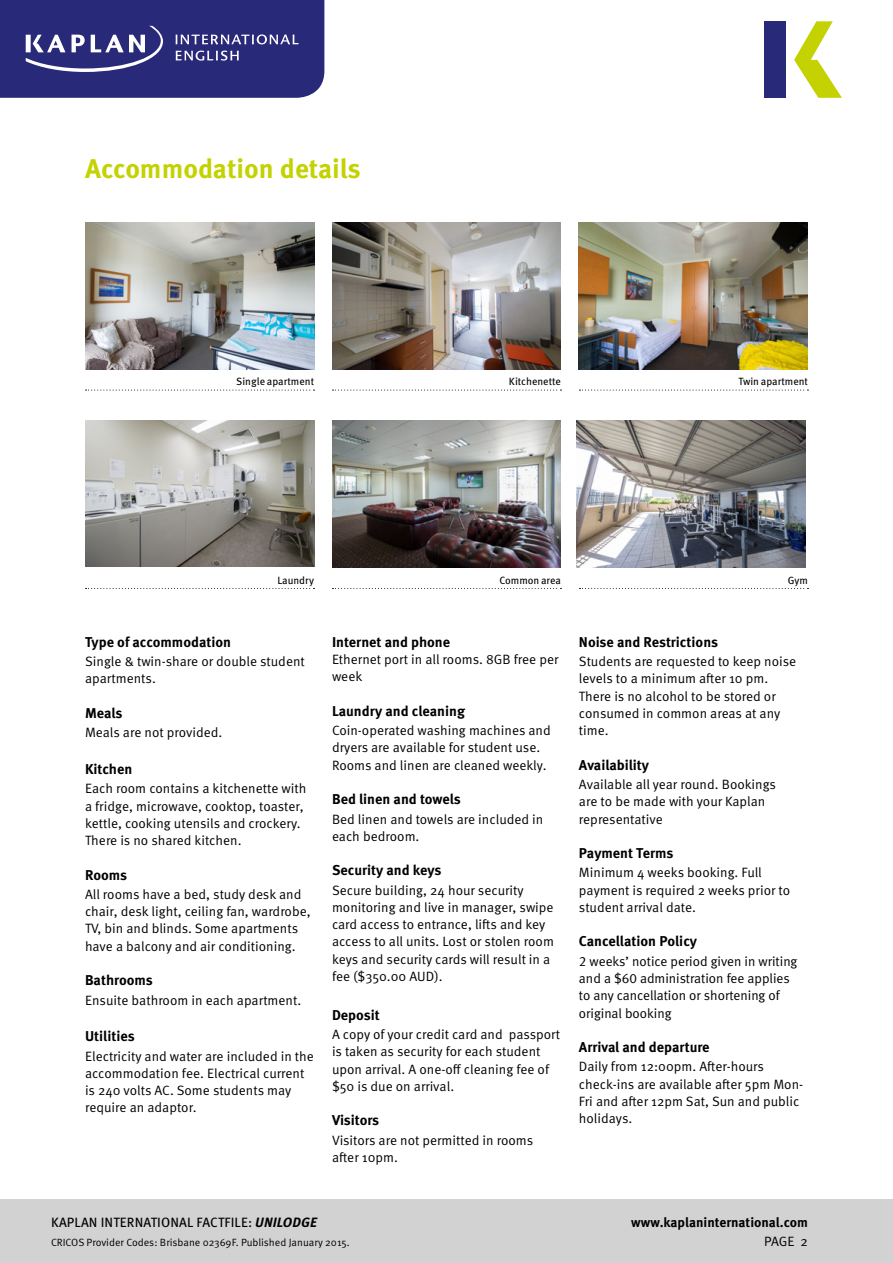
<style>
.page{position:relative;width:893px;height:1263px;background:#fff}
.page>*{position:absolute;margin:0;border:0;box-sizing:border-box;transform-origin:0 0}
.t1{font:700 27px "Meta Pro";color:#c3d200}
.t2{font:700 14.25px "Meta Pro";color:#000}
.t3{font:13.5px/17.2px "Meta Pro Norm";color:#000}
.t4{font:13.5px/17.2px "Meta Normal LF";color:#000}
.t5{font:13.5px "Meta Pro";letter-spacing:.01em;color:#000}
.t6{font:700 13.5px "Meta Pro";color:#000}
.t7{font:10.5px "Meta Pro";color:#000}
.t8{font:10.5px "Meta Pro Norm";color:#000}
.s1{font-weight:700;font-style:italic}
</style>
<div class="page">
<div style="left:0;top:1200px;width:893px;height:63px;background:#d2d2d2"></div>
<svg style="left:764px;top:21px;width:78px;height:77px"></svg>
<svg style="left:0;top:0;width:324px;height:98px;background:#373782"></svg>
<svg style="left:86px;top:390px;width:228px;height:1px"></svg>
<svg style="left:332px;top:390px;width:229px;height:1px"></svg>
<img style="left:332px;top:223px;width:229px;height:146px">
<img style="left:579px;top:223px;width:229px;height:146px">
<svg style="left:579px;top:390px;width:229px;height:1px"></svg>
<img style="left:85px;top:223px;width:229px;height:146px">
<svg style="left:86px;top:588px;width:228px;height:1px"></svg>
<svg style="left:332px;top:588px;width:229px;height:1px"></svg>
<svg style="left:579px;top:588px;width:229px;height:1px"></svg>
<img style="left:332px;top:421px;width:229px;height:146px">
<img style="left:577px;top:421px;width:229px;height:146px">
<img style="left:85px;top:420px;width:229px;height:147px">
<h1 class="t1" style="left:85px;top:147px;width:277px">Accommodation details</h1>
<p class="t7" style="left:236px;top:374px;width:79px">Single apartment</p>
<p class="t7" style="left:509px;top:374px;width:54px">Kitchenette</p>
<p class="t7" style="left:738px;top:374px;width:71px">Twin apartment</p>
<p class="t7" style="left:277px;top:572px;width:38px">Laundry</p>
<p class="t7" style="left:499px;top:572px;width:63px">Common area</p>
<p class="t7" style="left:788px;top:572px;width:22px">Gym</p>
<p class="t2" style="left:85px;top:631px;width:148px">Type of accommodation</p>
<p class="t3" style="left:85px;top:652px;width:221px">Single &amp; twin-share or double student apartments.</p>
<p class="t2" style="left:85px;top:702px;width:39px">Meals</p>
<p class="t3" style="left:85px;top:723px;width:139px">Meals are not provided.</p>
<p class="t2" style="left:85px;top:758px;width:49px">Kitchen</p>
<p class="t3" style="left:85px;top:779px;width:223px">Each room contains a kitchenette with a fridge, microwave, cooktop, toaster, kettle, cooking utensils and crockery.<br>There is no shared kitchen.</p>
<p class="t2" style="left:85px;top:863px;width:44px">Rooms</p>
<p class="t3" style="left:85px;top:885px;width:227px">All rooms have a bed, study desk and chair, desk light, ceiling fan, wardrobe, TV, bin and blinds. Some apartments have a balcony and air conditioning.</p>
<p class="t2" style="left:85px;top:969px;width:69px">Bathrooms</p>
<p class="t3" style="left:85px;top:990px;width:218px">Ensuite bathroom in each apartment.</p>
<p class="t2" style="left:85px;top:1025px;width:51px">Utilities</p>
<p class="t3" style="left:85px;top:1046px;width:230px">Electricity and water are included in the accommodation fee. Electrical current is 240 volts AC. Some students may require an adaptor.</p>
<p class="t2" style="left:332px;top:631px;width:120px">Internet and phone</p>
<p class="t3" style="left:332px;top:650px;width:228px">Ethernet port in all rooms. 8GB free per week</p>
<p class="t2" style="left:332px;top:700px;width:135px">Laundry and cleaning</p>
<p class="t3" style="left:332px;top:721px;width:220px">Coin-operated washing machines and dryers are available for student use.<br>Rooms and linen are cleaned weekly.</p>
<p class="t2" style="left:332px;top:788px;width:130px">Bed linen and towels</p>
<p class="t3" style="left:332px;top:809px;width:213px">Bed linen and towels are included in each bedroom.</p>
<p class="t2" style="left:332px;top:859px;width:111px">Security and keys</p>
<p class="t3" style="left:332px;top:880px;width:223px">Secure building, 24 hour security monitoring and live in manager, swipe card access to entrance, lifts and key access to all units. Lost or stolen room keys and security cards will result in a fee ($350.00 AUD).</p>
<p class="t2" style="left:332px;top:1003px;width:49px">Deposit</p>
<p class="t3" style="left:332px;top:1025px;width:230px">A copy of your credit card and passport is taken as security for each student upon arrival. A one-off cleaning fee of $50 is due on arrival.</p>
<p class="t2" style="left:332px;top:1109px;width:49px">Visitors</p>
<p class="t3" style="left:332px;top:1130px;width:203px">Visitors are not permitted in rooms after 10pm.</p>
<p class="t2" style="left:579px;top:631px;width:141px">Noise and Restrictions</p>
<p class="t3" style="left:579px;top:652px;width:219px">Students are requested to keep noise levels to a minimum after 10 pm.<br>There is no alcohol to be stored or consumed in common areas at any time.</p>
<p class="t2" style="left:579px;top:753px;width:72px">Availability</p>
<p class="t3" style="left:579px;top:775px;width:199px">Available all year round. Bookings are to be made with your Kaplan representative</p>
<p class="t2" style="left:579px;top:842px;width:96px">Payment Terms</p>
<p class="t3" style="left:579px;top:863px;width:213px">Minimum 4 weeks booking. Full payment is required 2 weeks prior to student arrival date.</p>
<p class="t2" style="left:579px;top:930px;width:120px">Cancellation Policy</p>
<p class="t4" style="left:579px;top:952px;width:220px">2 weeks’ notice period given in writing and a $60 administration fee applies to any cancellation or shortening of original booking</p>
<p class="t2" style="left:579px;top:1036px;width:132px">Arrival and departure</p>
<p class="t3" style="left:579px;top:1057px;width:226px">Daily from 12:00pm. After-hours check-ins are available after 5pm Mon-<br>Fri and after 12pm Sat, Sun and public holidays.</p>
<p class="t5" style="left:51px;top:1212px;width:267px">KAPLAN INTERNATIONAL FACTFILE: <span class="s1">UNILODGE</span></p>
<p class="t8" style="left:51px;top:1234px;width:300px">CRICOS Provider Codes: Brisbane 02369F. Published January 2015.</p>
<p class="t6" style="left:631px;top:1212px;width:178px">www.kaplaninternational.com</p>
<p class="t3" style="left:764px;top:1232px;width:45px">PAGE 2</p>
</div>
